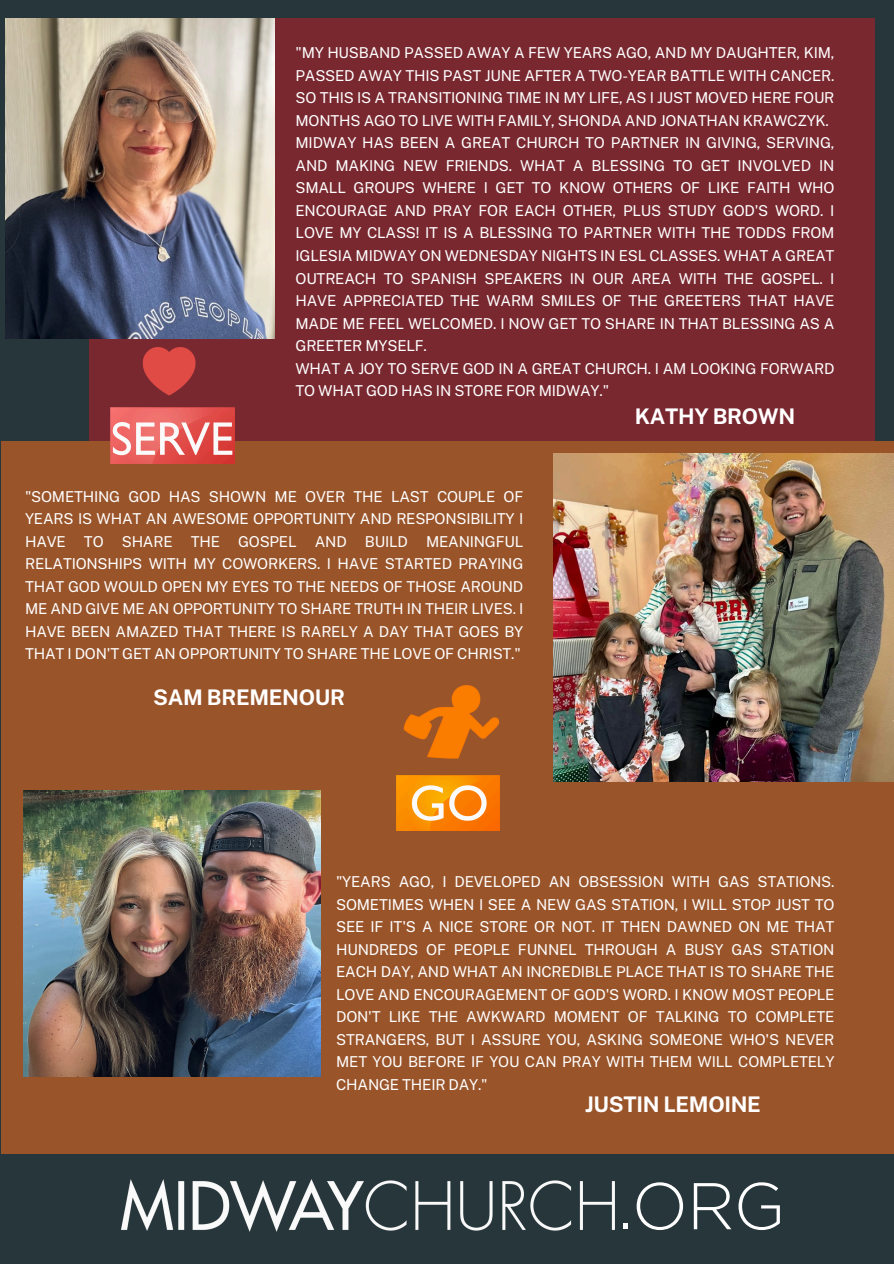
<style>
.page{position:relative;width:894px;height:1264px;background:#fff}
.page>*{position:absolute;margin:0;border:0;box-sizing:border-box;transform-origin:0 0}
.t1{font:300 65.85px "Gotham";color:#fff}
.t2{font:700 21.45px "Public Sans";letter-spacing:-.015em;color:#fff}
.t3{font:15px/22.5px "Public Sans";letter-spacing:-.015em;color:#fff;text-align:justify}
</style>
<div class="page">
<div style="left:0;top:0;width:893px;height:1263px;background:#27363b"></div>
<div style="left:2px;top:440px;width:891px;height:357px;background:#99542a"></div>
<div style="left:89px;top:18px;width:785px;height:422px;background:#792830"></div>
<img style="left:110px;top:347px;width:124px;height:116px">
<img style="left:553px;top:453px;width:340px;height:328px">
<img style="left:5px;top:19px;width:269px;height:319px">
<div style="left:2px;top:790px;width:891px;height:363px;background:#99542a"></div>
<img style="left:397px;top:775px;width:102px;height:55px">
<img style="left:23px;top:790px;width:297px;height:286px">
<img style="left:121px;top:1179px;width:493px;height:52px">
<img style="left:403px;top:685px;width:96px;height:74px">
<p class="t3" style="left:295px;top:42px;width:540px;text-align:left">"MY HUSBAND PASSED AWAY A FEW YEARS AGO, AND MY DAUGHTER, KIM, PASSED AWAY THIS PAST JUNE AFTER A TWO-YEAR BATTLE WITH CANCER.<br>SO THIS IS A TRANSITIONING TIME IN MY LIFE, AS I JUST MOVED HERE FOUR MONTHS AGO TO LIVE WITH FAMILY, SHONDA AND JONATHAN KRAWCZYK.<br>MIDWAY HAS BEEN A GREAT CHURCH TO PARTNER IN GIVING, SERVING, AND MAKING NEW FRIENDS. WHAT A BLESSING TO GET INVOLVED IN SMALL GROUPS WHERE I GET TO KNOW OTHERS OF LIKE FAITH WHO ENCOURAGE AND PRAY FOR EACH OTHER, PLUS STUDY GOD'S WORD. I LOVE MY CLASS! IT IS A BLESSING TO PARTNER WITH THE TODDS FROM IGLESIA MIDWAY ON WEDNESDAY NIGHTS IN ESL CLASSES. WHAT A GREAT OUTREACH TO SPANISH SPEAKERS IN OUR AREA WITH THE GOSPEL. I HAVE APPRECIATED THE WARM SMILES OF THE GREETERS THAT HAVE MADE ME FEEL WELCOMED. I NOW GET TO SHARE IN THAT BLESSING AS A GREETER MYSELF.<br>WHAT A JOY TO SERVE GOD IN A GREAT CHURCH. I AM LOOKING FORWARD TO WHAT GOD HAS IN STORE FOR MIDWAY."</p>
<h2 class="t2" style="left:634px;top:404px;width:162px">KATHY BROWN</h2>
<p class="t3" style="left:25px;top:485px;width:499px">"SOMETHING GOD HAS SHOWN ME OVER THE LAST COUPLE OF YEARS IS WHAT AN AWESOME OPPORTUNITY AND RESPONSIBILITY I HAVE TO SHARE THE GOSPEL AND BUILD MEANINGFUL RELATIONSHIPS WITH MY COWORKERS. I HAVE STARTED PRAYING THAT GOD WOULD OPEN MY EYES TO THE NEEDS OF THOSE AROUND ME AND GIVE ME AN OPPORTUNITY TO SHARE TRUTH IN THEIR LIVES. I HAVE BEEN AMAZED THAT THERE IS RARELY A DAY THAT GOES BY THAT I DON'T GET AN OPPORTUNITY TO SHARE THE LOVE OF CHRIST."</p>
<p class="t2" style="left:153px;top:684px;width:193px">SAM BREMENOUR</p>
<p class="t3" style="left:336px;top:870px;width:499px">"YEARS AGO, I DEVELOPED AN OBSESSION WITH GAS STATIONS.<br>SOMETIMES WHEN I SEE A NEW GAS STATION, I WILL STOP JUST TO SEE IF IT'S A NICE STORE OR NOT. IT THEN DAWNED ON ME THAT HUNDREDS OF PEOPLE FUNNEL THROUGH A BUSY GAS STATION EACH DAY, AND WHAT AN INCREDIBLE PLACE THAT IS TO SHARE THE LOVE AND ENCOURAGEMENT OF GOD'S WORD. I KNOW MOST PEOPLE DON'T LIKE THE AWKWARD MOMENT OF TALKING TO COMPLETE STRANGERS, BUT I ASSURE YOU, ASKING SOMEONE WHO'S NEVER MET YOU BEFORE IF YOU CAN PRAY WITH THEM WILL COMPLETELY CHANGE THEIR DAY."</p>
<p class="t2" style="left:585px;top:1091px;width:177px">JUSTIN LEMOINE</p>
<h2 class="t1" style="left:617px;top:1165px;width:169px">.ORG</h2>
</div>
